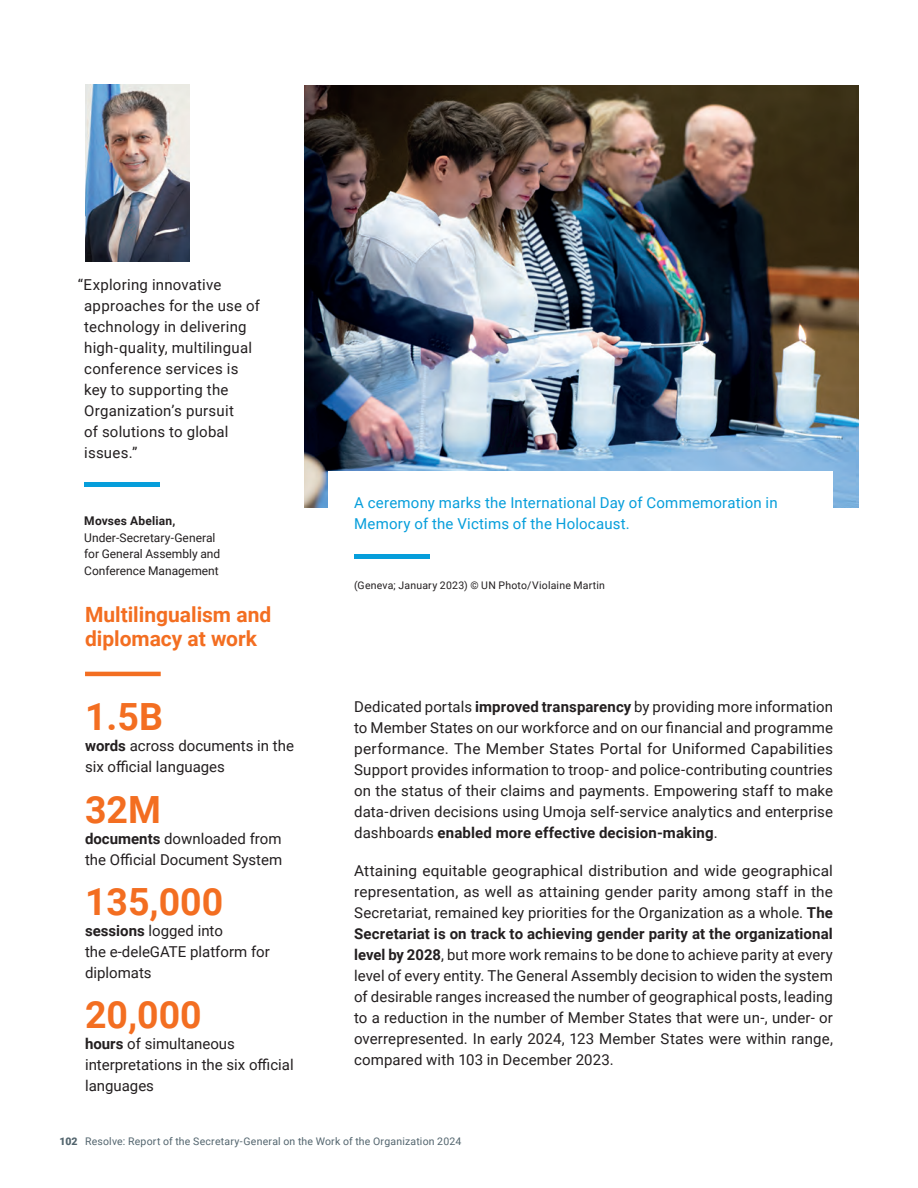
<style>
.page{position:relative;width:918px;height:1188px;background:#fff}
.page>*{position:absolute;margin:0;border:0;box-sizing:border-box;transform-origin:0 0}
.Data{font:700 37.5px "Roboto";color:#f36e21}
.Highlight_Title{font:700 21px/24px "Roboto";color:#f36e21}
.Body_copy{font:15px/21px "Roboto";letter-spacing:.015em;color:#231f20;text-align:justify}
.Highlight_text{font:15px/21px "Roboto";color:#231f20}
.Caption_blue_text{font:15px/21px "Roboto";letter-spacing:.01em;color:#069edb}
.t1{font:12px/16.5px "Roboto";color:#231f20}
.t2{font:10.5px "Roboto";letter-spacing:.02em;color:#53656e}
.Caption_copyright_black{font:10.5px "Roboto";letter-spacing:.02em;color:#231f20}
.s1{font-weight:700}
.s2{font-weight:900}
</style>
<div class="page">
<img style="left:304px;top:85px;width:554px;height:423px">
<div style="left:329px;top:471px;width:504px;height:143px;background:#fff"></div>
<hr style="left:354px;top:555px;width:76px;height:4px;background:#069edb">
<hr style="left:85px;top:672px;width:76px;height:4px;background:#f36e21">
<img style="left:85px;top:85px;width:105px;height:176px">
<hr style="left:84px;top:483px;width:76px;height:4px;background:#069edb">
<p class="Body_copy" style="left:84px;top:273px;width:177px;text-align:left;text-indent:-6px">“Exploring innovative approaches for the use of technology in delivering high-quality, multilingual conference services is key to supporting the<br>Organization’s pursuit<br>of solutions to global issues.”</p>
<p class="t1" style="left:84px;top:512px;width:138px"><span class="s1">Movses Abelian,<br></span>Under-Secretary-General for General Assembly and<br>Conference Management</p>
<p class="Highlight_Title" style="left:85px;top:602px;width:188px">Multilingualism and diplomacy at work</p>
<p class="Data" style="left:85px;top:691px;width:79px">1.5B</p>
<p class="Highlight_text" style="left:85px;top:735px;width:211px"><span class="s1">words</span> across documents in the six official languages</p>
<p class="Data" style="left:85px;top:783px;width:77px">32M</p>
<p class="Highlight_text" style="left:85px;top:827px;width:199px"><span class="s1">documents</span> downloaded from the Official Document System</p>
<p class="Data" style="left:85px;top:875px;width:140px">135,000</p>
<p class="Highlight_text" style="left:85px;top:920px;width:186px"><span class="s1">sessions</span> logged into<br>the e-deleGATE platform for diplomats</p>
<p class="Data" style="left:85px;top:989px;width:118px">20,000</p>
<p class="Highlight_text" style="left:85px;top:1033px;width:210px"><span class="s1">hours</span> of simultaneous interpretations in the six official languages</p>
<p class="Caption_blue_text" style="left:354px;top:491px;width:425px">A ceremony marks the International Day of Commemoration in<br>Memory of the Victims of the Holocaust.</p>
<p class="Caption_copyright_black" style="left:354px;top:578px;width:252px">(Geneva; January 2023) © UN Photo/Violaine Martin</p>
<p class="Body_copy" style="left:354px;top:696px;width:480px">Dedicated portals <span class="s1">improved transparency</span> by providing more information to Member States on our workforce and on our financial and programme performance. The Member States Portal for Uniformed Capabilities Support provides information to troop- and police-contributing countries on the status of their claims and payments. Empowering staff to make data-driven decisions using Umoja self-service analytics and enterprise dashboards <span class="s1">enabled more effective decision-making</span>.</p>
<p class="Body_copy" style="left:354px;top:860px;width:480px">Attaining equitable geographical distribution and wide geographical representation, as well as attaining gender parity among staff in the Secretariat, remained key priorities for the Organization as a whole. <span class="s1">The Secretariat is on track to achieving gender parity at the organizational level by 2028</span>, but more work remains to be done to achieve parity at every level of every entity. The General Assembly decision to widen the system of desirable ranges increased the number of geographical posts, leading to a reduction in the number of Member States that were un-, under- or overrepresented. In early 2024, 123 Member States were within range, compared with 103 in December 2023.</p>
<p class="t2" style="left:60px;top:1134px;width:404px"><span class="s2">102</span> Resolve: Report of the Secretary-General on the Work of the Organization 2024</p>
</div>
